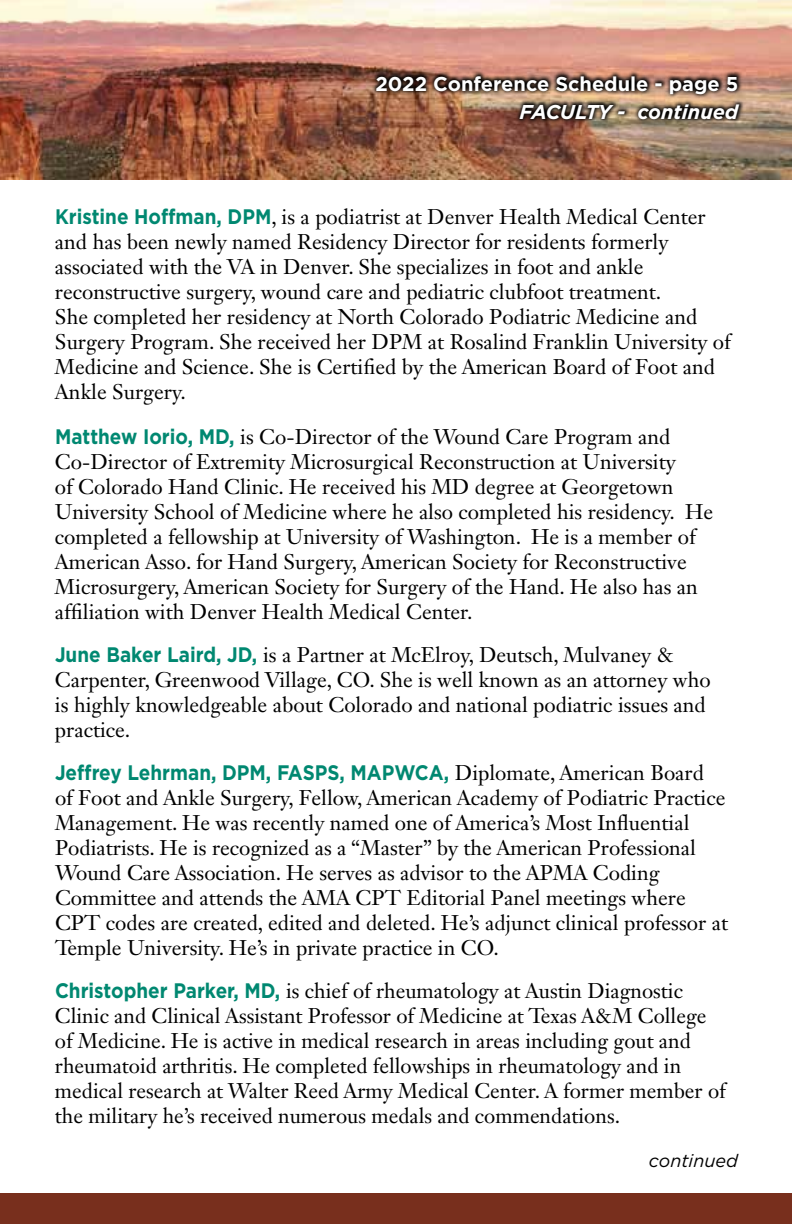
<style>
.page{position:relative;width:792px;height:1224px;background:#fff}
.page>*{position:absolute;margin:0;border:0;box-sizing:border-box;transform-origin:0 0}
.t1{font:21px/25px "Janson Text LT Std";color:#000}
.t2{font:700 21px "Gotham";color:#008871;scale:.9 1}
.t3{font:700 20px "Gotham";color:#fff}
.t4{font:italic 700 20px "Gotham";color:#fff}
.t5{font:italic 18px "Gotham";color:#000}
.s1{font-family:"Gotham";font-weight:700;color:#008871}
.s2{font-family:"Janson Text LT Std";font-weight:400;color:#000}
</style>
<div class="page">
<div style="left:0;top:1193px;width:792px;height:31px;background:#782f1d"></div>
<img style="left:0;top:0;width:792px;height:180px">
<img style="left:371px;top:70px;width:373px;height:53px">
<p class="t3" style="left:375px;top:70px;width:364px">2022 Conference Schedule - page 5</p>
<p class="t4" style="left:520px;top:99px;width:220px">FACULTY - continued</p>
<p class="t1" style="left:55px;top:204px;width:677px"><span class="s1">Kristine Hoffman, DPM</span>, is a podiatrist at Denver Health Medical Center and has been newly named Residency Director for residents formerly associated with the VA in Denver. She specializes in foot and ankle reconstructive surgery, wound care and pediatric clubfoot treatment.<br>She completed her residency at North Colorado Podiatric Medicine and Surgery Program. She received her DPM at Rosalind Franklin University of Medicine and Science. She is Certified by the American Board of Foot and Ankle Surgery.</p>
<p class="t1" style="left:55px;top:424px;width:660px"><span class="s1">Matthew Iorio, MD,</span> is Co-Director of the Wound Care Program and Co-Director of Extremity Microsurgical Reconstruction at University<br>of Colorado Hand Clinic. He received his MD degree at Georgetown University School of Medicine where he also completed his residency. He completed a fellowship at University of Washington. He is a member of American Asso. for Hand Surgery, American Society for Reconstructive Microsurgery, American Society for Surgery of the Hand. He also has an affiliation with Denver Health Medical Center.</p>
<p class="t1" style="left:55px;top:642px;width:657px"><span class="s1">June Baker Laird, JD,</span> is a Partner at McElroy, Deutsch, Mulvaney &amp; Carpenter, Greenwood Village, CO. She is well known as an attorney who is highly knowledgeable about Colorado and national podiatric issues and practice.</p>
<p class="t2" style="left:55px;top:759px;width:723px">Jeffrey Lehrman, DPM, FASPS, MAPWCA, <span class="s2">Diplomate, American Board</span></p>
<p class="t1" style="left:55px;top:785px;width:675px">of Foot and Ankle Surgery, Fellow, American Academy of Podiatric Practice Management. He was recently named one of America’s Most Influential Podiatrists. He is recognized as a “Master” by the American Professional Wound Care Association. He serves as advisor to the APMA Coding Committee and attends the AMA CPT Editorial Panel meetings where CPT codes are created, edited and deleted. He’s adjunct clinical professor at Temple University. He’s in private practice in CO.</p>
<p class="t1" style="left:55px;top:978px;width:672px"><span class="s1">Christopher Parker, MD,</span> is chief of rheumatology at Austin Diagnostic Clinic and Clinical Assistant Professor of Medicine at Texas A&amp;M College of Medicine. He is active in medical research in areas including gout and rheumatoid arthritis. He completed fellowships in rheumatology and in medical research at Walter Reed Army Medical Center. A former member of the military he’s received numerous medals and commendations.</p>
<p class="t5" style="left:649px;top:1149px;width:90px">continued</p>
</div>
